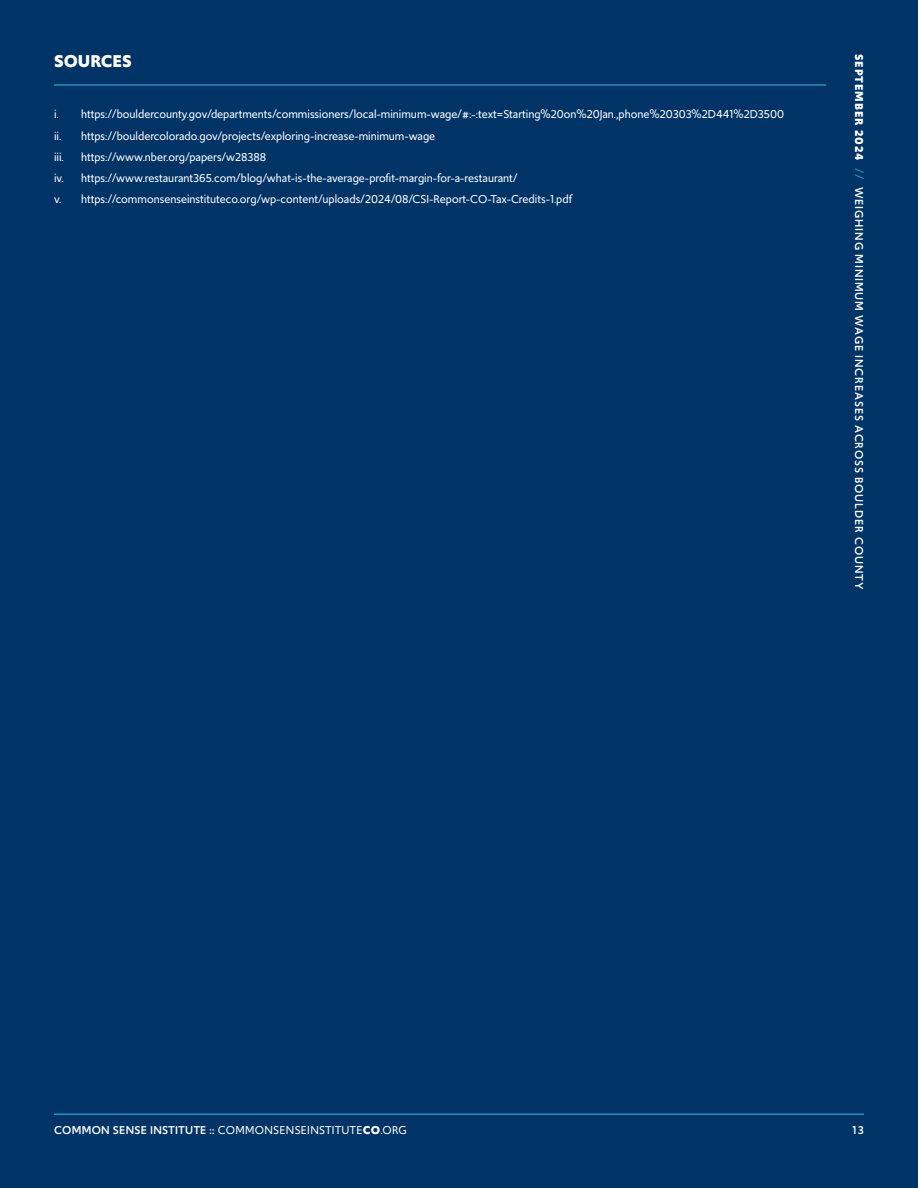
<style>
.page{position:relative;width:918px;height:1188px;background:#036}
.page>*{position:absolute;margin:0;border:0;box-sizing:border-box;transform-origin:0 0}
.t1{font:700 18px "Upgrade";color:#fff}
.t2{font:12px "Upgrade";color:#fff}
.t3{font:500 12px "Upgrade";letter-spacing:.075em;color:#fff}
.t4{font:12px "Upgrade";letter-spacing:.025em;color:#fff}
.s1{font-weight:700}
.s2{color:#298dc2}
.s3{font-weight:500}
</style>
<div class="page">
<hr style="left:54px;top:1113px;width:810px;height:2px;background:#298dc2">
<hr style="left:54px;top:84px;width:772px;height:2px;background:#298dc2">
<p class="t1" style="left:54px;top:50px;width:80px">SOURCES</p>
<p class="t2" style="left:54px;top:106px;width:732px">i. https://bouldercounty.gov/departments/commissioners/local-minimum-wage/#:~:text=Starting%20on%20Jan.,phone%20303%2D441%2D3500</p>
<p class="t2" style="left:54px;top:128px;width:383px">ii. https://bouldercolorado.gov/projects/exploring-increase-minimum-wage</p>
<p class="t2" style="left:54px;top:149px;width:11px">iii.</p>
<p class="t2" style="left:81px;top:149px;width:187px">https://www.nber.org/papers/w28388</p>
<p class="t2" style="left:54px;top:170px;width:465px">iv. https://www.restaurant365.com/blog/what-is-the-average-profit-margin-for-a-restaurant/</p>
<p class="t2" style="left:54px;top:191px;width:519px">v. https://commonsenseinstituteco.org/wp-content/uploads/2024/08/CSI-Report-CO-Tax-Credits-1.pdf</p>
<p class="t3" style="left:867px;top:54px;width:537px;rotate:90deg"><span class="s1">SEPTEMBER 2024</span> <span class="s2">//</span> WEIGHING MINIMUM WAGE INCREASES ACROSS BOULDER COUNTY</p>
<p class="t4" style="left:54px;top:1122px;width:354px"><span class="s3">COMMON SENSE INSTITUTE ::</span> COMMONSENSEINSTITUTE<span class="s1">CO</span>.ORG</p>
<p class="t3" style="left:853px;top:1122px;width:13px">13</p>
</div>
